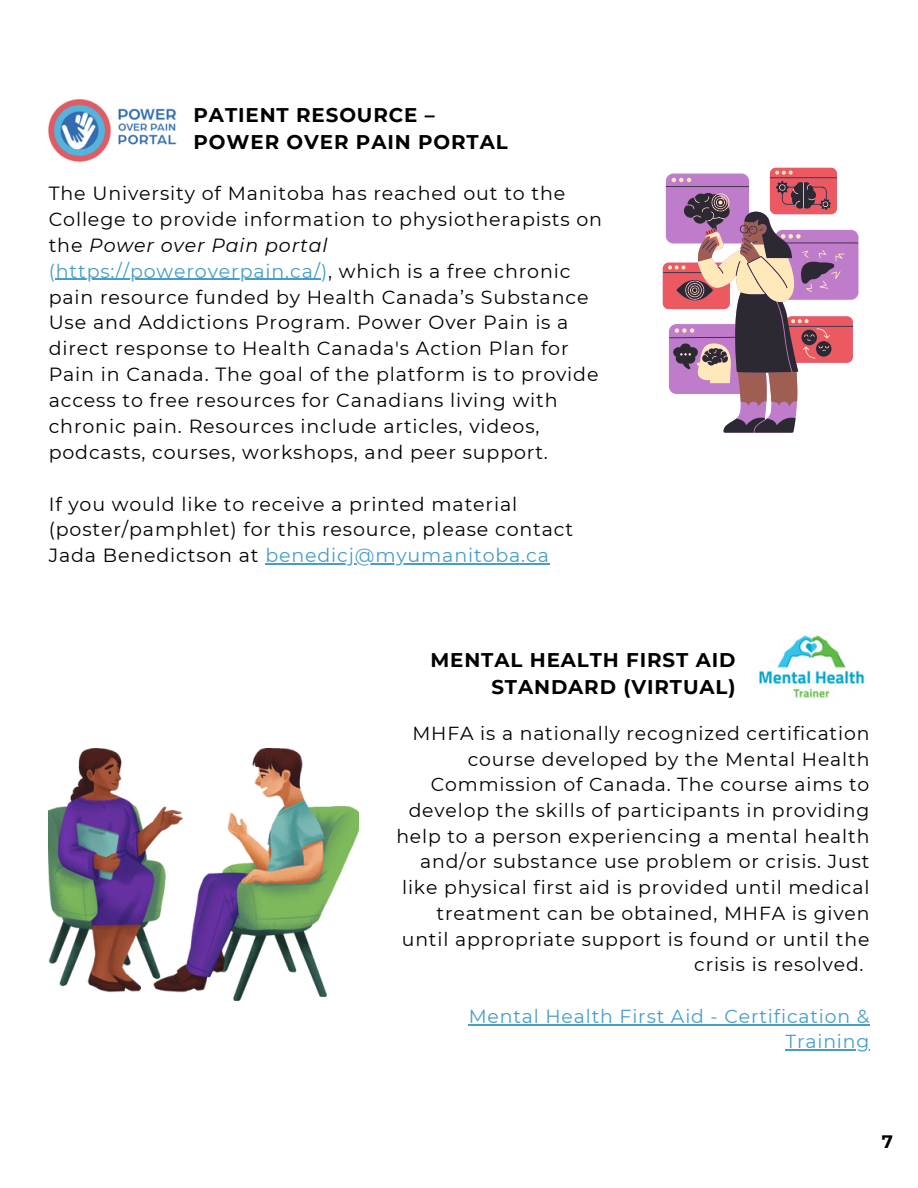
<style>
.page{position:relative;width:918px;height:1188px;background:#fff}
.page>*{position:absolute;margin:0;border:0;box-sizing:border-box;transform-origin:0 0}
.t1{font:700 19.8px/27px "Montserrat";letter-spacing:.045em;color:#000}
.t2{font:19.05px/25.8px "Montserrat";letter-spacing:.045em;color:#000}
.t3{font:18.9px "Montserrat";letter-spacing:.045em;color:#000}
.t4{font:18.9px/25.7px "Montserrat";letter-spacing:.045em;color:#469ec6;text-align:right}
.t5{font:700 18px "Montserrat";color:#000}
.s1{font-style:italic}
.s2{color:#469ec6}
</style>
<div class="page">
<img style="left:49px;top:99px;width:128px;height:64px">
<svg style="left:667px;top:168px;width:170px;height:9px"></svg>
<svg style="left:663px;top:177px;width:195px;height:256px"></svg>
<hr style="left:56px;top:279px;width:265px;height:1px;background:#469ec6">
<hr style="left:265px;top:563px;width:285px;height:2px;background:#469ec6">
<img style="left:49px;top:749px;width:309px;height:252px">
<img style="left:759px;top:635px;width:106px;height:63px">
<hr style="left:469px;top:1024px;width:401px;height:1px;background:#469ec6">
<hr style="left:785px;top:1050px;width:85px;height:1px;background:#469ec6">
<p class="t1" style="left:194px;top:101px;width:316px">PATIENT RESOURCE –<br>POWER OVER PAIN PORTAL</p>
<p class="t2" style="left:49px;top:180px;width:555px">The University of Manitoba has reached out to the College to provide information to physiotherapists on the <span class="s1">Power over Pain portal </span><span class="s2">(https://poweroverpain.ca/)</span>, which is a free chronic pain resource funded by Health Canada’s Substance Use and Addictions Program. Power Over Pain is a direct response to Health Canada's Action Plan for Pain in Canada. The goal of the platform is to provide access to free resources for Canadians living with chronic pain. Resources include articles, videos, podcasts, courses, workshops, and peer support.</p>
<p class="t2" style="left:49px;top:491px;width:526px">If you would like to receive a printed material (poster/pamphlet) for this resource, please contact<br>Jada Benedictson at <span class="s2">benedicj@myumanitoba.ca</span></p>
<p class="t1" style="left:430px;top:646px;width:307px;text-align:right">MENTAL HEALTH FIRST AID<br>STANDARD (VIRTUAL)</p>
<p class="t3" style="left:412px;top:722px;width:459px">MHFA is a nationally recognized certification</p>
<p class="t3" style="left:468px;top:747px;width:403px">course developed by the Mental Health</p>
<p class="t3" style="left:431px;top:773px;width:440px">Commission of Canada. The course aims to</p>
<p class="t3" style="left:409px;top:799px;width:462px">develop the skills of participants in providing</p>
<p class="t3" style="left:396px;top:824px;width:475px">help to a person experiencing a mental health</p>
<p class="t3" style="left:420px;top:850px;width:451px">and/or substance use problem or crisis. Just</p>
<p class="t3" style="left:402px;top:876px;width:469px">like physical first aid is provided until medical</p>
<p class="t3" style="left:437px;top:902px;width:434px">treatment can be obtained, MHFA is given</p>
<p class="t3" style="left:402px;top:927px;width:469px">until appropriate support is found or until the</p>
<p class="t3" style="left:694px;top:953px;width:171px">crisis is resolved.</p>
<p class="t4" style="left:469px;top:1003px;width:402px">Mental Health First Aid - Certification &amp;<br>Training</p>
<p class="t5" style="left:882px;top:1131px;width:13px">7</p>
</div>
